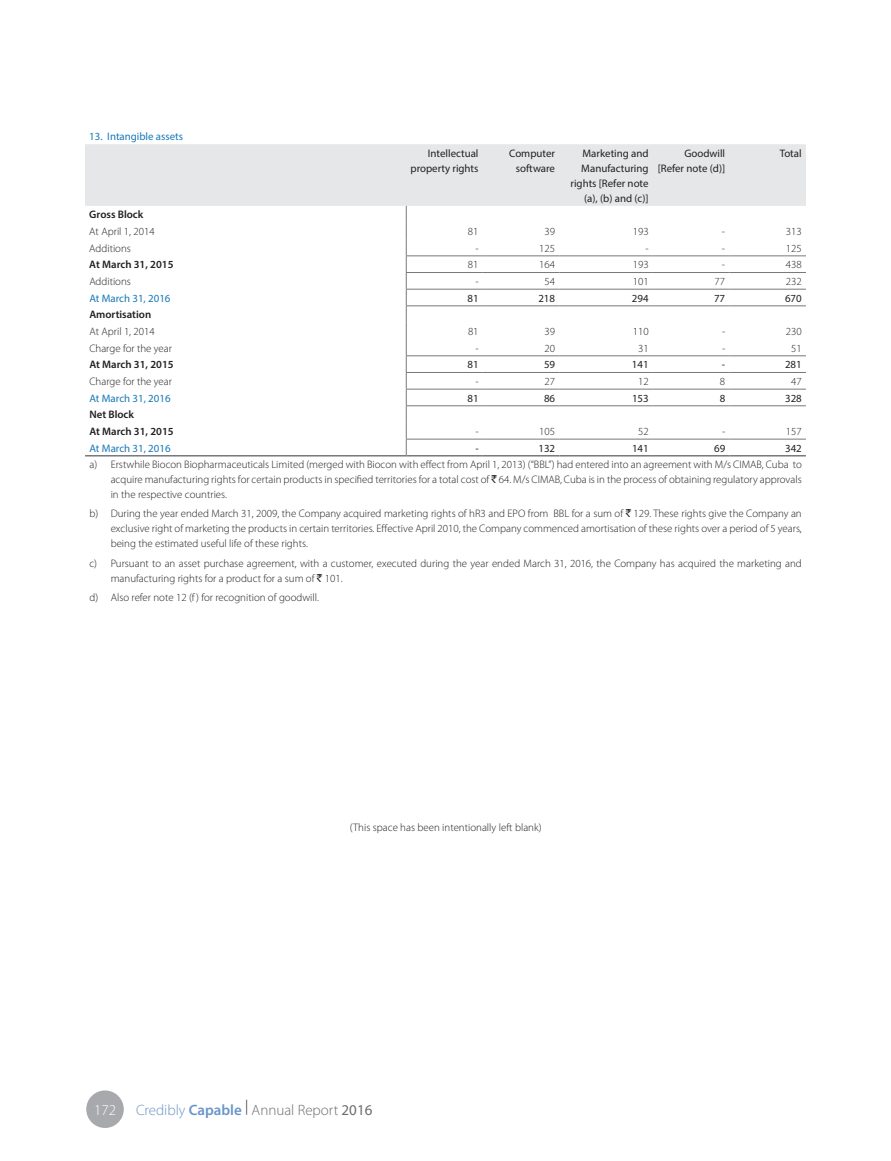
<style>
.page{position:relative;width:891px;height:1161px;background:#fff}
.page>*{position:absolute;margin:0;border:0;box-sizing:border-box;transform-origin:0 0}
.t1{font:300 15px "Myriad Pro";color:#6c6d70}
.t2{font:300 15px "Myriad Pro";color:#fff}
.t3{font:300 10.8px/15px "Myriad Pro";color:#231f20}
.t4{font:10.8px/15px "Myriad Pro";color:#231f20;text-align:right}
.t5{font:10.8px "Myriad Pro";color:#1778b8}
.t6{font:600 10.8px/16.6px "Myriad Pro";color:#231f20}
.s1{font-weight:600}
.s2{font-weight:400}
.s3{font-family:"Rupee Foradian";font-weight:400}
.s4{color:#6995c9}
.s5{font-weight:600;color:#6995c9}
</style>
<div class="page">
<div style="left:85px;top:144px;width:721px;height:62px;background:#e6e7e9"></div>
<hr style="left:85px;top:455px;width:321px;height:2px;background:#76787b">
<hr style="left:406px;top:455px;width:77px;height:2px;background:#76787b">
<hr style="left:483px;top:455px;width:76px;height:2px;background:#76787b">
<hr style="left:559px;top:455px;width:94px;height:2px;background:#76787b">
<hr style="left:653px;top:455px;width:76px;height:2px;background:#76787b">
<hr style="left:729px;top:455px;width:77px;height:2px;background:#76787b">
<hr style="left:406px;top:439px;width:77px;height:1px;background:#76787b">
<hr style="left:483px;top:439px;width:76px;height:1px;background:#76787b">
<hr style="left:559px;top:439px;width:94px;height:1px;background:#76787b">
<hr style="left:653px;top:439px;width:76px;height:1px;background:#76787b">
<hr style="left:729px;top:439px;width:77px;height:1px;background:#76787b">
<hr style="left:406px;top:389px;width:77px;height:1px;background:#76787b">
<hr style="left:483px;top:389px;width:76px;height:1px;background:#76787b">
<hr style="left:559px;top:389px;width:94px;height:1px;background:#76787b">
<hr style="left:653px;top:389px;width:76px;height:1px;background:#76787b">
<hr style="left:729px;top:389px;width:77px;height:1px;background:#76787b">
<hr style="left:406px;top:405px;width:77px;height:1px;background:#76787b">
<hr style="left:483px;top:405px;width:76px;height:1px;background:#76787b">
<hr style="left:559px;top:405px;width:94px;height:1px;background:#76787b">
<hr style="left:653px;top:405px;width:76px;height:1px;background:#76787b">
<hr style="left:729px;top:405px;width:77px;height:1px;background:#76787b">
<hr style="left:406px;top:355px;width:77px;height:1px;background:#76787b">
<hr style="left:483px;top:355px;width:76px;height:1px;background:#76787b">
<hr style="left:559px;top:355px;width:94px;height:1px;background:#76787b">
<hr style="left:653px;top:355px;width:76px;height:1px;background:#76787b">
<hr style="left:729px;top:355px;width:77px;height:1px;background:#76787b">
<hr style="left:406px;top:372px;width:77px;height:1px;background:#76787b">
<hr style="left:483px;top:372px;width:76px;height:1px;background:#76787b">
<hr style="left:559px;top:372px;width:94px;height:1px;background:#76787b">
<hr style="left:653px;top:372px;width:76px;height:1px;background:#76787b">
<hr style="left:729px;top:372px;width:77px;height:1px;background:#76787b">
<hr style="left:406px;top:289px;width:77px;height:1px;background:#76787b">
<hr style="left:483px;top:289px;width:76px;height:1px;background:#76787b">
<hr style="left:559px;top:289px;width:94px;height:1px;background:#76787b">
<hr style="left:653px;top:289px;width:76px;height:1px;background:#76787b">
<hr style="left:729px;top:289px;width:77px;height:1px;background:#76787b">
<hr style="left:406px;top:305px;width:77px;height:1px;background:#76787b">
<hr style="left:483px;top:305px;width:76px;height:1px;background:#76787b">
<hr style="left:559px;top:305px;width:94px;height:1px;background:#76787b">
<hr style="left:653px;top:305px;width:76px;height:1px;background:#76787b">
<hr style="left:729px;top:305px;width:77px;height:1px;background:#76787b">
<hr style="left:406px;top:255px;width:77px;height:1px;background:#76787b">
<hr style="left:483px;top:255px;width:76px;height:1px;background:#76787b">
<hr style="left:559px;top:255px;width:94px;height:1px;background:#76787b">
<hr style="left:653px;top:255px;width:76px;height:1px;background:#76787b">
<hr style="left:729px;top:255px;width:77px;height:1px;background:#76787b">
<hr style="left:406px;top:272px;width:77px;height:1px;background:#76787b">
<hr style="left:483px;top:272px;width:76px;height:1px;background:#76787b">
<hr style="left:559px;top:272px;width:94px;height:1px;background:#76787b">
<hr style="left:653px;top:272px;width:76px;height:1px;background:#76787b">
<hr style="left:729px;top:272px;width:77px;height:1px;background:#76787b">
<svg style="left:406px;top:206px;width:1px;height:249px"></svg>
<div style="left:86px;top:1090px;width:38px;height:38px;background:#a8a9ad;border-radius:50%"></div>
<p class="t5" style="left:89px;top:130px;width:95px">13. Intangible assets</p>
<p class="t3" style="left:89px;top:207px;width:67px;line-height:16.6px"><span class="s1">Gross Block<br></span>At April 1, 2014</p>
<p class="t4" style="left:411px;top:145px;width:70px">Intellectual property rights</p>
<p class="t4" style="left:509px;top:145px;width:47px">Computer software</p>
<p class="t4" style="left:570px;top:145px;width:80px">Marketing and<br>Manufacturing rights [Refer note (a), (b) and (c)]</p>
<p class="t4" style="left:658px;top:145px;width:69px">Goodwill [Refer note (d)]</p>
<p class="t4" style="left:780px;top:145px;width:24px">Total</p>
<p class="t3" style="left:468px;top:224px;width:12px">81</p>
<p class="t3" style="left:544px;top:224px;width:12px">39</p>
<p class="t3" style="left:633px;top:224px;width:17px">193</p>
<p class="t3" style="left:722px;top:224px;width:5px">-</p>
<p class="t3" style="left:786px;top:224px;width:17px">313</p>
<p class="t3" style="left:89px;top:241px;width:43px">Additions</p>
<p class="t3" style="left:475px;top:241px;width:5px">-</p>
<p class="t3" style="left:539px;top:241px;width:17px">125</p>
<p class="t3" style="left:645px;top:241px;width:5px">-</p>
<p class="t3" style="left:722px;top:241px;width:5px">-</p>
<p class="t3" style="left:786px;top:241px;width:17px">125</p>
<p class="t6" style="left:89px;top:256px;width:86px">At March 31, 2015</p>
<p class="t3" style="left:468px;top:257px;width:12px">81</p>
<p class="t3" style="left:539px;top:257px;width:17px">164</p>
<p class="t3" style="left:633px;top:257px;width:17px">193</p>
<p class="t3" style="left:722px;top:257px;width:5px">-</p>
<p class="t3" style="left:786px;top:257px;width:17px">438</p>
<p class="t3" style="left:89px;top:274px;width:43px">Additions</p>
<p class="t3" style="left:475px;top:274px;width:5px">-</p>
<p class="t3" style="left:545px;top:274px;width:12px">54</p>
<p class="t3" style="left:633px;top:274px;width:17px">101</p>
<p class="t3" style="left:715px;top:274px;width:12px">77</p>
<p class="t3" style="left:786px;top:274px;width:17px">232</p>
<p class="t5" style="left:89px;top:291px;width:83px">At March 31, 2016</p>
<p class="t4" style="left:467px;top:290px;width:13px">81</p>
<p class="t4" style="left:538px;top:290px;width:18px">218</p>
<p class="t4" style="left:632px;top:290px;width:18px">294</p>
<p class="t4" style="left:714px;top:290px;width:13px">77</p>
<p class="t4" style="left:785px;top:290px;width:18px">670</p>
<p class="t3" style="left:89px;top:306px;width:67px;line-height:16.6px"><span class="s1">Amortisation<br></span>At April 1, 2014</p>
<p class="t3" style="left:468px;top:324px;width:12px">81</p>
<p class="t3" style="left:545px;top:324px;width:12px">39</p>
<p class="t3" style="left:633px;top:324px;width:17px">110</p>
<p class="t3" style="left:722px;top:324px;width:5px">-</p>
<p class="t3" style="left:786px;top:324px;width:17px">230</p>
<p class="t3" style="left:89px;top:341px;width:84px">Charge for the year</p>
<p class="t3" style="left:475px;top:341px;width:5px">-</p>
<p class="t3" style="left:545px;top:341px;width:12px">20</p>
<p class="t3" style="left:638px;top:341px;width:12px">31</p>
<p class="t3" style="left:722px;top:341px;width:5px">-</p>
<p class="t3" style="left:791px;top:341px;width:12px">51</p>
<p class="t6" style="left:89px;top:356px;width:86px">At March 31, 2015</p>
<p class="t4" style="left:467px;top:357px;width:13px">81</p>
<p class="t4" style="left:544px;top:357px;width:13px">59</p>
<p class="t4" style="left:632px;top:357px;width:18px">141</p>
<p class="t4" style="left:722px;top:357px;width:5px">-</p>
<p class="t4" style="left:785px;top:357px;width:18px">281</p>
<p class="t3" style="left:89px;top:374px;width:84px">Charge for the year</p>
<p class="t3" style="left:475px;top:374px;width:5px">-</p>
<p class="t3" style="left:545px;top:374px;width:12px">27</p>
<p class="t3" style="left:638px;top:374px;width:12px">12</p>
<p class="t3" style="left:720px;top:374px;width:7px">8</p>
<p class="t3" style="left:791px;top:374px;width:12px">47</p>
<p class="t5" style="left:89px;top:391px;width:83px">At March 31, 2016</p>
<p class="t4" style="left:468px;top:390px;width:13px">81</p>
<p class="t4" style="left:544px;top:390px;width:13px">86</p>
<p class="t4" style="left:632px;top:390px;width:18px">153</p>
<p class="t4" style="left:720px;top:390px;width:7px">8</p>
<p class="t4" style="left:785px;top:390px;width:18px">328</p>
<p class="t6" style="left:89px;top:406px;width:86px">Net Block<br>At March 31, 2015</p>
<p class="t3" style="left:475px;top:424px;width:5px">-</p>
<p class="t3" style="left:539px;top:424px;width:17px">105</p>
<p class="t3" style="left:638px;top:424px;width:12px">52</p>
<p class="t3" style="left:722px;top:424px;width:5px">-</p>
<p class="t3" style="left:786px;top:424px;width:17px">157</p>
<p class="t5" style="left:89px;top:441px;width:83px">At March 31, 2016</p>
<p class="t4" style="left:475px;top:440px;width:5px">-</p>
<p class="t4" style="left:538px;top:440px;width:18px">132</p>
<p class="t4" style="left:632px;top:440px;width:18px">141</p>
<p class="t4" style="left:714px;top:440px;width:13px">69</p>
<p class="t3" style="left:89px;top:440px;width:714px;line-height:16.6px;text-align:right"><span class="s2">342<br></span>a) Erstwhile Biocon Biopharmaceuticals Limited (merged with Biocon with effect from April 1, 2013) (“BBL”) had entered into an agreement with M/s CIMAB, Cuba to</p>
<p class="t3" style="left:111px;top:472px;width:693px">acquire manufacturing rights for certain products in specified territories for a total cost of <span class="s3">`</span> 64. M/s CIMAB, Cuba is in the process of obtaining regulatory approvals in the respective countries.</p>
<p class="t3" style="left:111px;top:507px;width:693px;text-align:justify;text-indent:-21px">b) During the year ended March 31, 2009, the Company acquired marketing rights of hR3 and EPO from BBL for a sum of <span class="s3">`</span> 129. These rights give the Company an exclusive right of marketing the products in certain territories. Effective April 2010, the Company commenced amortisation of these rights over a period of 5 years, being the estimated useful life of these rights.</p>
<p class="t3" style="left:111px;top:556px;width:693px;text-indent:-21px">c) Pursuant to an asset purchase agreement, with a customer, executed during the year ended March 31, 2016, the Company has acquired the marketing and manufacturing rights for a product for a sum of <span class="s3">`</span> 101.</p>
<p class="t3" style="left:89px;top:590px;width:231px">d) Also refer note 12 (f ) for recognition of goodwill.</p>
<p class="t3" style="left:350px;top:820px;width:193px">(This space has been intentionally left blank)</p>
<p class="t2" style="left:94px;top:1102px;width:23px">172</p>
<h1 class="t1" style="left:136px;top:1102px;width:238px"><span class="s4">Credibly</span> <span class="s5">Capable</span> <sup>|</sup> Annual Report <span class="s2">2016</span></h1>
</div>
